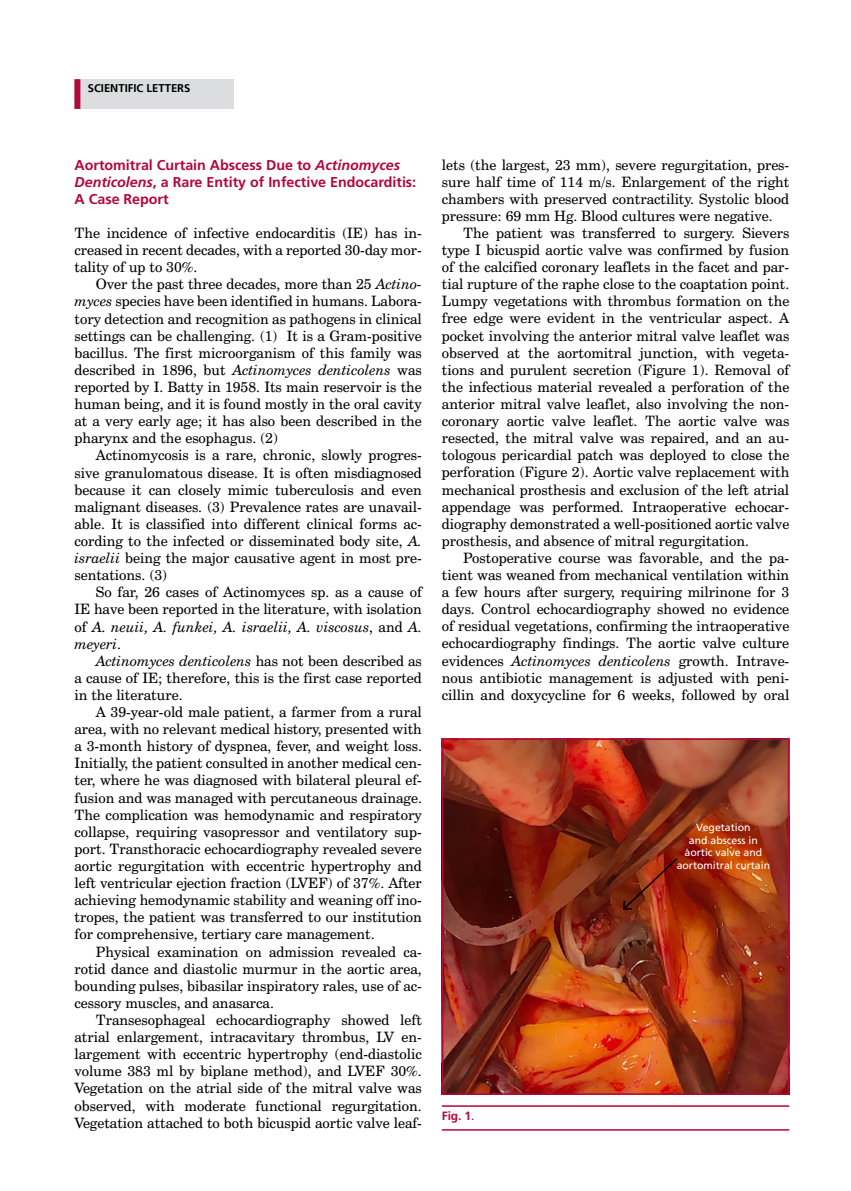
<style>
.page{position:relative;width:851px;height:1191px;background:#fff}
.page>*{position:absolute;margin:0;border:0;box-sizing:border-box;transform-origin:0 0}
.t1{font:14.25px/17.1px "Century Schoolbook BT";color:#000;text-align:justify}
.t2{font:700 14.25px/17.1px "Frutiger LT Std";color:#b30838}
.t3{font:700 12px "Frutiger LT Std";color:#b30838}
.t4{font:700 11.25px "Frutiger";color:#000}
.t5{font:10.5px/12.6px "Frutiger LT Std";color:#fff;text-align:center}
.s1{font-style:italic}
.s2{font-weight:400}
</style>
<div class="page">
<img style="left:441px;top:738px;width:345px;height:356px">
<div style="left:74px;top:79px;width:160px;height:30px;background:#dcddde"></div>
<div style="left:74px;top:79px;width:6px;height:30px;background:#b30838"></div>
<hr style="left:442px;top:1129px;width:347px;height:1px;background:#b30838">
<hr style="left:442px;top:1105px;width:347px;height:1px;background:#b30838">
<div style="left:442px;top:738px;width:347px;height:356px;border:2px solid #b30838"></div>
<svg style="left:621px;top:856px;width:57px;height:55px;background:#8c2810"></svg>
<p class="t4" style="left:88px;top:82px;width:104px">SCIENTIFIC LETTERS</p>
<p class="t2" style="left:74px;top:156px;width:343px">Aortomitral Curtain Abscess Due to <span class="s1">Actinomyces<br>Denticolens</span>, a Rare Entity of Infective Endocarditis:<br>A Case Report</p>
<p class="t1" style="left:74px;top:224px;width:349px">The incidence of infective endocarditis (IE) has in&shy;creased in recent decades, with a reported 30-day mor&shy;tality of up to 30%.</p>
<p class="t1" style="left:74px;top:275px;width:349px;text-indent:21px">Over the past three decades, more than 25 <span class="s1">Actino&shy;myces</span> species have been identified in humans. Labora&shy;tory detection and recognition as pathogens in clinical settings can be challenging. (1) It is a Gram-positive bacillus. The first microorganism of this family was described in 1896, but <span class="s1">Actinomyces denticolens</span> was reported by I. Batty in 1958. Its main reservoir is the human being, and it is found mostly in the oral cavity at a very early age; it has also been described in the pharynx and the esophagus. (2)</p>
<p class="t1" style="left:74px;top:446px;width:349px;text-indent:21px">Actinomycosis is a rare, chronic, slowly progres&shy;sive granulomatous disease. It is often misdiagnosed because it can closely mimic tuberculosis and even malignant diseases. (3) Prevalence rates are unavail&shy;able. It is classified into different clinical forms ac&shy;cording to the infected or disseminated body site, <span class="s1">A. israelii</span> being the major causative agent in most pre&shy;sentations. (3)</p>
<p class="t1" style="left:74px;top:583px;width:349px;text-indent:21px">So far, 26 cases of Actinomyces sp. as a cause of IE have been reported in the literature, with isolation of <span class="s1">A. neuii, A. funkei, A. israelii, A. viscosus</span>, and <span class="s1">A. meyeri</span>.</p>
<p class="t1" style="left:74px;top:652px;width:349px;text-indent:21px"><span class="s1">Actinomyces denticolens</span> has not been described as a cause of IE; therefore, this is the first case reported in the literature.</p>
<p class="t1" style="left:74px;top:703px;width:349px;text-indent:21px">A 39-year-old male patient, a farmer from a rural area, with no relevant medical history, presented with a 3-month history of dyspnea, fever, and weight loss.<br>Initially, the patient consulted in another medical cen&shy;ter, where he was diagnosed with bilateral pleural ef&shy;fusion and was managed with percutaneous drainage.<br>The complication was hemodynamic and respiratory collapse, requiring vasopressor and ventilatory sup&shy;port. Transthoracic echocardiography revealed severe aortic regurgitation with eccentric hypertrophy and left ventricular ejection fraction (LVEF) of 37%. After achieving hemodynamic stability and weaning off ino&shy;tropes, the patient was transferred to our institution for comprehensive, tertiary care management.</p>
<p class="t1" style="left:74px;top:942px;width:349px;text-indent:21px">Physical examination on admission revealed ca&shy;rotid dance and diastolic murmur in the aortic area, bounding pulses, bibasilar inspiratory rales, use of ac&shy;cessory muscles, and anasarca.</p>
<p class="t1" style="left:74px;top:1011px;width:349px;text-indent:21px">Transesophageal echocardiography showed left atrial enlargement, intracavitary thrombus, LV en&shy;largement with eccentric hypertrophy (end-diastolic volume 383 ml by biplane method), and LVEF 30%.<br>Vegetation on the atrial side of the mitral valve was observed, with moderate functional regurgitation.<br>Vegetation attached to both bicuspid aortic valve leaf-</p>
<p class="t1" style="left:442px;top:156px;width:349px">lets (the largest, 23 mm), severe regurgitation, pres&shy;sure half time of 114 m/s. Enlargement of the right chambers with preserved contractility. Systolic blood pressure: 69 mm Hg. Blood cultures were negative.</p>
<p class="t1" style="left:442px;top:224px;width:349px;text-indent:21px">The patient was transferred to surgery. Sievers type I bicuspid aortic valve was confirmed by fusion of the calcified coronary leaflets in the facet and par&shy;tial rupture of the raphe close to the coaptation point.<br>Lumpy vegetations with thrombus formation on the free edge were evident in the ventricular aspect. A pocket involving the anterior mitral valve leaflet was observed at the aortomitral junction, with vegeta&shy;tions and purulent secretion (Figure 1). Removal of the infectious material revealed a perforation of the anterior mitral valve leaflet, also involving the non&shy;coronary aortic valve leaflet. The aortic valve was resected, the mitral valve was repaired, and an au&shy;tologous pericardial patch was deployed to close the perforation (Figure 2). Aortic valve replacement with mechanical prosthesis and exclusion of the left atrial appendage was performed. Intraoperative echocar&shy;diography demonstrated a well-positioned aortic valve prosthesis, and absence of mitral regurgitation.</p>
<p class="t1" style="left:442px;top:549px;width:349px;text-indent:21px">Postoperative course was favorable, and the pa&shy;tient was weaned from mechanical ventilation within a few hours after surgery, requiring milrinone for 3 days. Control echocardiography showed no evidence of residual vegetations, confirming the intraoperative echocardiography findings. The aortic valve culture evidences <span class="s1">Actinomyces denticolens</span> growth. Intrave&shy;nous antibiotic management is adjusted with peni&shy;cillin and doxycycline for 6 weeks, followed by oral</p>
<p class="t3" style="left:442px;top:1109px;width:34px">Fig. 1<span class="s2">.</span></p>
<p class="t5" style="left:676px;top:821px;width:95px">Vegetation<br>and abscess in aortic valve and aortomitral curtain</p>
</div>
